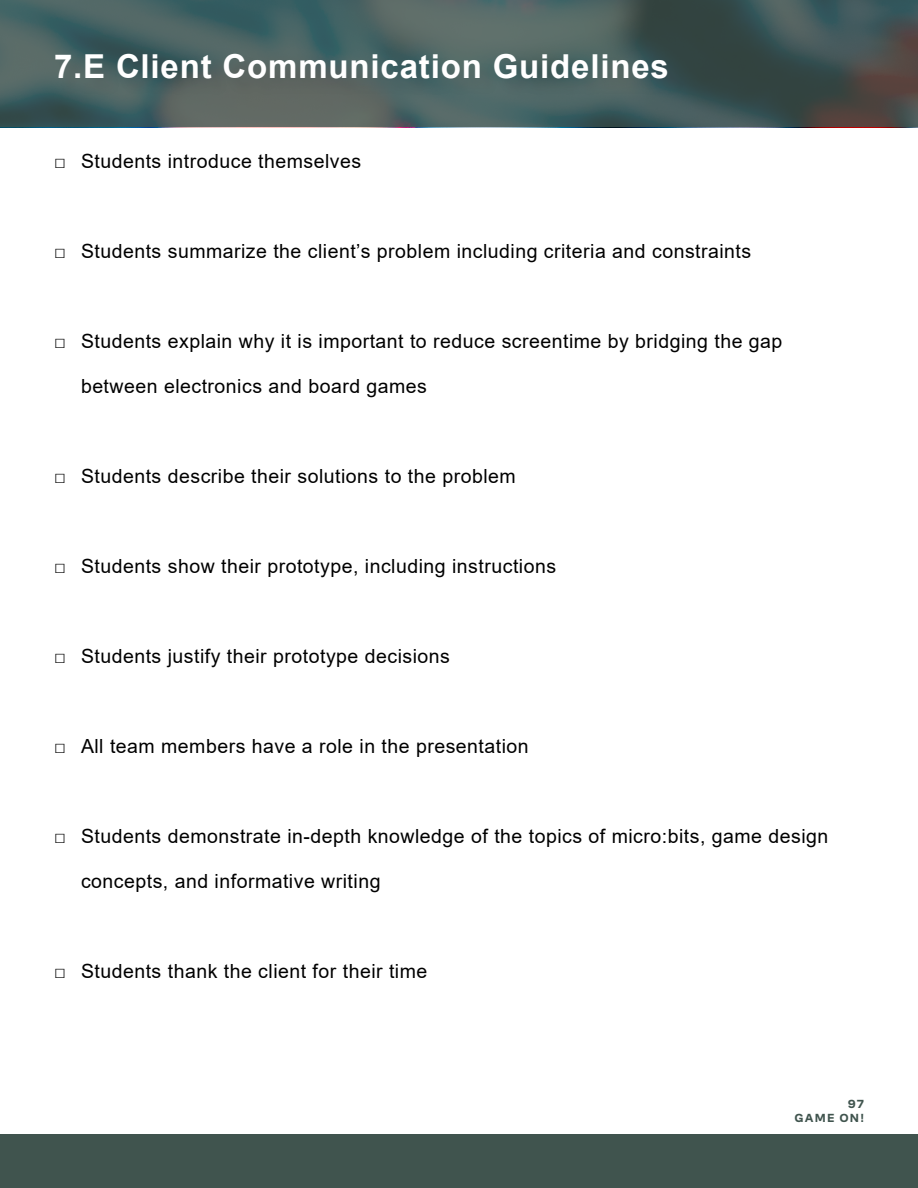
<style>
.page{position:relative;width:918px;height:1188px;background:#fff}
.page>*{position:absolute;margin:0;border:0;box-sizing:border-box;transform-origin:0 0}
.t1{font:700 33px "Arial";letter-spacing:.025em;color:#fff}
.t2{font:19.5px "Arial";letter-spacing:.025em;color:#000}
.t3{font:700 12px/13.8px "Co Fo Sans";letter-spacing:.1em;color:#40544e;text-align:right}
</style>
<div class="page">
<svg style="left:0;top:0;width:918px;height:127px;background:#475b5a"></svg>
<div style="left:0;top:1134px;width:918px;height:54px;background:#40544e"></div>
<div style="left:57px;top:55px;width:627px;height:41px;background:#4a4a4d;opacity:.22"></div>
<h1 class="t1" style="left:54px;top:43px;width:616px">7.E Client Communication Guidelines</h1>
<p class="t2" style="left:54px;top:147px;width:309px">□ Students introduce themselves</p>
<p class="t2" style="left:54px;top:237px;width:699px">□ Students summarize the client’s problem including criteria and constraints</p>
<p class="t2" style="left:54px;top:327px;width:730px">□ Students explain why it is important to reduce screentime by bridging the gap</p>
<p class="t2" style="left:81px;top:372px;width:348px">between electronics and board games</p>
<p class="t2" style="left:54px;top:462px;width:463px">□ Students describe their solutions to the problem</p>
<p class="t2" style="left:54px;top:552px;width:504px">□ Students show their prototype, including instructions</p>
<p class="t2" style="left:54px;top:642px;width:397px">□ Students justify their prototype decisions</p>
<p class="t2" style="left:54px;top:732px;width:476px">□ All team members have a role in the presentation</p>
<p class="t2" style="left:54px;top:822px;width:776px">□ Students demonstrate in-depth knowledge of the topics of micro:bits, game design</p>
<p class="t2" style="left:81px;top:867px;width:301px">concepts, and informative writing</p>
<p class="t2" style="left:54px;top:957px;width:375px">□ Students thank the client for their time</p>
<p class="t3" style="left:795px;top:1097px;width:71px">97<br>GAME ON!</p>
</div>
